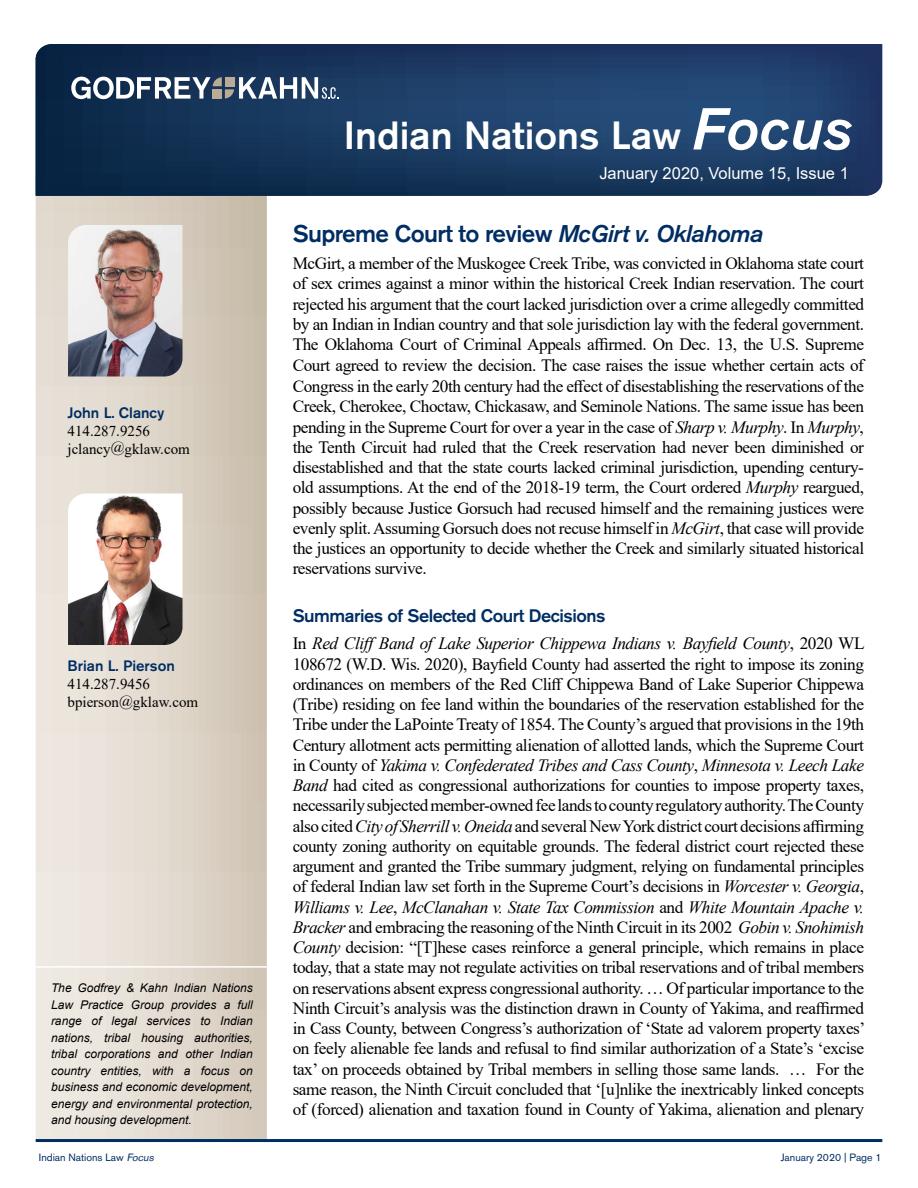
<style>
.page{position:relative;width:918px;height:1188px;background:#fff}
.page>*{position:absolute;margin:0;border:0;box-sizing:border-box;transform-origin:0 0}
.t1{font:500 39px "Akzidenz Grotesk Std";color:#fff}
.t2{font:500 24px "Akzidenz Grotesk Std";letter-spacing:-.025em;color:#002d62}
.t3{font:500 18px "Akzidenz Grotesk Std";letter-spacing:-.025em;color:#002d62}
.t4{font:17.25px/20.2px "Times New Roman";letter-spacing:-.025em;color:#000;text-align:justify}
.t5{font:16.5px "Arial";color:#fff}
.t6{font:15px/18px "Times New Roman";color:#000}
.t7{font:500 15px "Akzidenz Grotesk Std";color:#002d62}
.t8{font:italic 12px/16.5px "Arial";color:#000;text-align:justify}
.t9{font:10.5px "Akzidenz Grotesk Std";color:#002d62}
.s1{font-style:italic}
.s2{font-style:italic;font-size:58.5px}
</style>
<div class="page">
<svg style="left:36px;top:196px;width:231px;height:943px;background:#ded6ca"></svg>
<svg style="left:36px;top:44px;width:845px;height:152px;background:#19385f"></svg>
<hr style="left:36px;top:1139px;width:846px;height:3px;background:#002d62">
<hr style="left:26px;top:966px;width:258px;height:2px;background:#fff">
<svg style="left:71px;top:77px;width:267px;height:22px"></svg>
<img style="left:68px;top:493px;width:115px;height:152px">
<img style="left:68px;top:225px;width:115px;height:151px">
<p class="t7" style="left:68px;top:403px;width:99px">John L. Clancy</p>
<p class="t6" style="left:68px;top:421px;width:124px">414.287.9256 jclancy@gklaw.com</p>
<p class="t7" style="left:68px;top:657px;width:109px">Brian L. Pierson</p>
<p class="t6" style="left:68px;top:675px;width:132px">414.287.9456 bpierson@gklaw.com</p>
<p class="t8" style="left:51px;top:980px;width:203px">The Godfrey &amp; Kahn Indian Nations Law Practice Group provides a full range of legal services to Indian nations, tribal housing authorities, tribal corporations and other Indian country entities, with a focus on business and economic development, energy and environmental protection, and housing development.</p>
<p class="t9" style="left:39px;top:1151px;width:119px">Indian Nations Law <span class="s1">Focus</span></p>
<h1 class="t1" style="left:344px;top:112px;width:510px">Indian Nations Law <span class="s2">Focus</span></h1>
<p class="t5" style="left:599px;top:162px;width:251px">January 2020, Volume 15, Issue 1</p>
<h2 class="t2" style="left:293px;top:219px;width:472px">Supreme Court to review <span class="s1">McGirt v. Oklahoma</span></h2>
<p class="t4" style="left:293px;top:253px;width:573px">McGirt, a member of the Muskogee Creek Tribe, was convicted in Oklahoma state court of sex crimes against a minor within the historical Creek Indian reservation. The court rejected his argument that the court lacked jurisdiction over a crime allegedly committed by an Indian in Indian country and that sole jurisdiction lay with the federal government.<br>The Oklahoma Court of Criminal Appeals affirmed. On Dec. 13, the U.S. Supreme Court agreed to review the decision. The case raises the issue whether certain acts of Congress in the early 20th century had the effect of disestablishing the reservations of the Creek, Cherokee, Choctaw, Chickasaw, and Seminole Nations. The same issue has been pending in the Supreme Court for over a year in the case of <span class="s1">Sharp v. Murphy</span>. In <span class="s1">Murphy</span>, the Tenth Circuit had ruled that the Creek reservation had never been diminished or disestablished and that the state courts lacked criminal jurisdiction, upending century&shy;old assumptions. At the end of the 2018-19 term, the Court ordered <span class="s1">Murphy</span> reargued, possibly because Justice Gorsuch had recused himself and the remaining justices were evenly split. Assuming Gorsuch does not recuse himself in <span class="s1">McGirt</span>, that case will provide the justices an opportunity to decide whether the Creek and similarly situated historical reservations survive.</p>
<p class="t3" style="left:293px;top:605px;width:314px">Summaries of Selected Court Decisions</p>
<p class="t4" style="left:293px;top:633px;width:574px">In <span class="s1">Red CliffBand of Lake Superior Chippewa Indians v. Bayfield County</span>, 2020 WL 108672 (W.D. Wis. 2020), Bayfield County had asserted the right to impose its zoning ordinances on members of the Red Cliff Chippewa Band of Lake Superior Chippewa (Tribe) residing on fee land within the boundaries of the reservation established for the Tribe under the LaPointe Treaty of 1854. The County’s argued that provisions in the 19th Century allotment acts permitting alienation of allotted lands, which the Supreme Court in County of <span class="s1">Yakima v. Confederated Tribes and Cass County</span>, <span class="s1">Minnesota v. Leech Lake Band</span> had cited as congressional authorizations for counties to impose property taxes, necessarily subjected member-owned fee lands to county regulatory authority. The County also cited <span class="s1">City of Sherrill v. Oneida</span> and several New York district court decisions affirming county zoning authority on equitable grounds. The federal district court rejected these argument and granted the Tribe summary judgment, relying on fundamental principles of federal Indian law set forth in the Supreme Court’s decisions in <span class="s1">Worcester v. Georgia</span>, <span class="s1">Williams v. Lee</span>, <span class="s1">McClanahan v. State Tax Commission</span> and <span class="s1">White Mountain Apache v.<br>Bracker</span> and embracing the reasoning of the Ninth Circuit in its 2002 <span class="s1">Gobin v. Snohimish County</span> decision: “[T]hese cases reinforce a general principle, which remains in place today, that a state may not regulate activities on tribal reservations and of tribal members on reservations absent express congressional authority. … Of particular importance to the Ninth Circuit’s analysis was the distinction drawn in County of Yakima, and reaffirmed in Cass County, between Congress’s authorization of ‘State ad valorem property taxes’ on feely alienable fee lands and refusal to find similar authorization of a State’s ‘excise tax’ on proceeds obtained by Tribal members in selling those same lands. … For the same reason, the Ninth Circuit concluded that ‘[u]nlike the inextricably linked concepts of (forced) alienation and taxation found in County of Yakima, alienation and plenary</p>
<p class="t9" style="left:781px;top:1151px;width:102px">January 2020 | Page 1</p>
</div>
